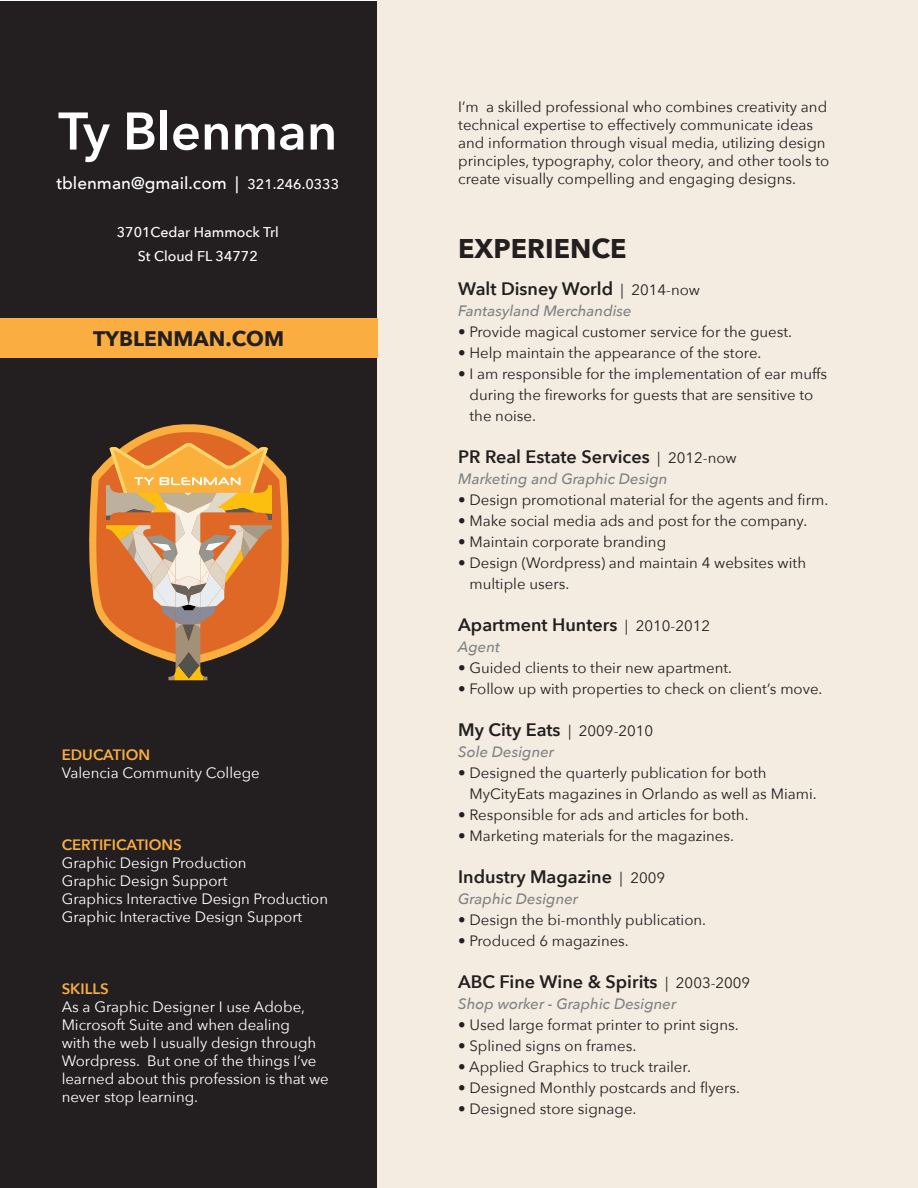
<style>
.page{position:relative;width:918px;height:1188px;background:#fff}
.page>*{position:absolute;margin:0;border:0;box-sizing:border-box;transform-origin:0 0}
.t1{font:600 52.35px "Avenir Next";color:#fff}
.t2{font:700 27px "Avenir Next";color:#231f20}
.t3{font:700 21px "Avenir Next";color:#231f20}
.t4{font:600 18px "Avenir Next";color:#231f20}
.t5{font:500 16.95px "Avenir Next";color:#fff}
.t6{font:15px/18px "Avenir Next";color:#231f20}
.t7{font:15px/18px "Avenir Next";color:#fff}
.t8{font:italic 500 15px "Avenir Next";color:#808285}
.t9{font:600 15px "Avenir Next";color:#faae42}
.t10{font:500 14.1px "Avenir Next";color:#fff}
.s1{font-size:14.1px}
.s2{font-weight:400;font-size:15px}
</style>
<div class="page">
<div style="left:377px;top:0;width:541px;height:1187px;background:#f4ece0"></div>
<div style="left:1px;top:1px;width:376px;height:1186px;background:#231f20"></div>
<svg style="left:89px;top:424px;width:200px;height:203px"></svg>
<svg style="left:106px;top:443px;width:167px;height:237px;background:#c78a53"></svg>
<div style="left:0;top:318px;width:377px;height:40px;background:#faae42"></div>
<p class="t1" style="left:58px;top:86px;width:281px">Ty Blenman</p>
<p class="t5" style="left:57px;top:169px;width:284px">tblenman@gmail.com | <span class="s1">321.246.0333</span></p>
<p class="t10" style="left:117px;top:220px;width:163px">3701Cedar Hammock Trl</p>
<p class="t10" style="left:138px;top:244px;width:121px">St Cloud FL 34772</p>
<p class="t3" style="left:93px;top:321px;width:192px">TYBLENMAN.COM</p>
<p class="t9" style="left:62px;top:742px;width:90px">EDUCATION</p>
<p class="t7" style="left:62px;top:763px;width:200px">Valencia Community College</p>
<p class="t9" style="left:62px;top:832px;width:122px">CERTIFICATIONS</p>
<p class="t7" style="left:62px;top:853px;width:186px">Graphic Design Production</p>
<p class="t7" style="left:62px;top:871px;width:167px">Graphic Design Support</p>
<p class="t7" style="left:62px;top:889px;width:268px">Graphics Interactive Design Production</p>
<p class="t7" style="left:62px;top:907px;width:242px">Graphic Interactive Design Support</p>
<p class="t9" style="left:62px;top:976px;width:49px">SKILLS</p>
<p class="t7" style="left:62px;top:997px;width:269px">As a Graphic Designer I use Adobe, Microsoft Suite and when dealing<br>with the web I usually design through Wordpress. But one of the things I’ve learned about this profession is that we never stop learning.</p>
<p class="t6" style="left:458px;top:97px;width:373px">I’m a skilled professional who combines creativity and technical expertise to effectively communicate ideas and information through visual media, utilizing design principles, typography, color theory, and other tools to create visually compelling and engaging designs.</p>
<p class="t2" style="left:458px;top:225px;width:170px">EXPERIENCE</p>
<p class="t4" style="left:458px;top:273px;width:243px">Walt Disney World <span class="s2">| 2014-now</span></p>
<p class="t8" style="left:458px;top:298px;width:175px">Fantasyland Merchandise</p>
<p class="t6" style="left:458px;top:322px;width:335px">• Provide magical customer service for the guest.</p>
<p class="t6" style="left:458px;top:343px;width:305px">• Help maintain the appearance of the store.</p>
<p class="t6" style="left:470px;top:363px;width:359px;line-height:21px;text-indent:-11px">• I am responsible for the implementation of ear muffs during the fireworks for guests that are sensitive to the noise.</p>
<p class="t4" style="left:458px;top:441px;width:280px">PR Real Estate Services <span class="s2">| 2012-now</span></p>
<p class="t8" style="left:458px;top:466px;width:211px">Marketing and Graphic Design</p>
<p class="t6" style="left:458px;top:490px;width:372px">• Design promotional material for the agents and firm.</p>
<p class="t6" style="left:458px;top:511px;width:351px">• Make social media ads and post for the company.</p>
<p class="t6" style="left:458px;top:532px;width:209px">• Maintain corporate branding</p>
<p class="t6" style="left:470px;top:552px;width:338px;line-height:21px;text-indent:-11px">• Design (Wordpress) and maintain 4 websites with multiple users.</p>
<p class="t4" style="left:458px;top:609px;width:253px">Apartment Hunters <span class="s2">| 2010-2012</span></p>
<p class="t8" style="left:458px;top:634px;width:43px">Agent</p>
<p class="t6" style="left:458px;top:658px;width:275px">• Guided clients to their new apartment.</p>
<p class="t6" style="left:458px;top:679px;width:366px">• Follow up with properties to check on client’s move.</p>
<p class="t4" style="left:458px;top:714px;width:197px">My City Eats <span class="s2">| 2009-2010</span></p>
<p class="t8" style="left:458px;top:739px;width:97px">Sole Designer</p>
<p class="t6" style="left:470px;top:762px;width:349px;line-height:21px;text-indent:-11px">• Designed the quarterly publication for both<br>MyCityEats magazines in Orlando as well as Miami.</p>
<p class="t6" style="left:458px;top:805px;width:292px">• Responsible for ads and articles for both.</p>
<p class="t6" style="left:458px;top:826px;width:277px">• Marketing materials for the magazines.</p>
<p class="t4" style="left:458px;top:861px;width:209px">Industry Magazine <span class="s2">| 2009</span></p>
<p class="t8" style="left:458px;top:886px;width:121px">Graphic Designer</p>
<p class="t6" style="left:458px;top:910px;width:249px">• Design the bi-monthly publication.</p>
<p class="t6" style="left:458px;top:931px;width:172px">• Produced 6 magazines.</p>
<p class="t4" style="left:458px;top:966px;width:294px">ABC Fine Wine &amp; Spirits <span class="s2">| 2003-2009</span></p>
<p class="t8" style="left:458px;top:991px;width:219px">Shop worker - Graphic Designer</p>
<p class="t6" style="left:458px;top:1015px;width:282px">• Used large format printer to print signs.</p>
<p class="t6" style="left:458px;top:1036px;width:180px">• Splined signs on frames.</p>
<p class="t6" style="left:458px;top:1057px;width:234px">• Applied Graphics to truck trailer.</p>
<p class="t6" style="left:458px;top:1078px;width:283px">• Designed Monthly postcards and flyers.</p>
<p class="t6" style="left:458px;top:1099px;width:180px">• Designed store signage.</p>
</div>
